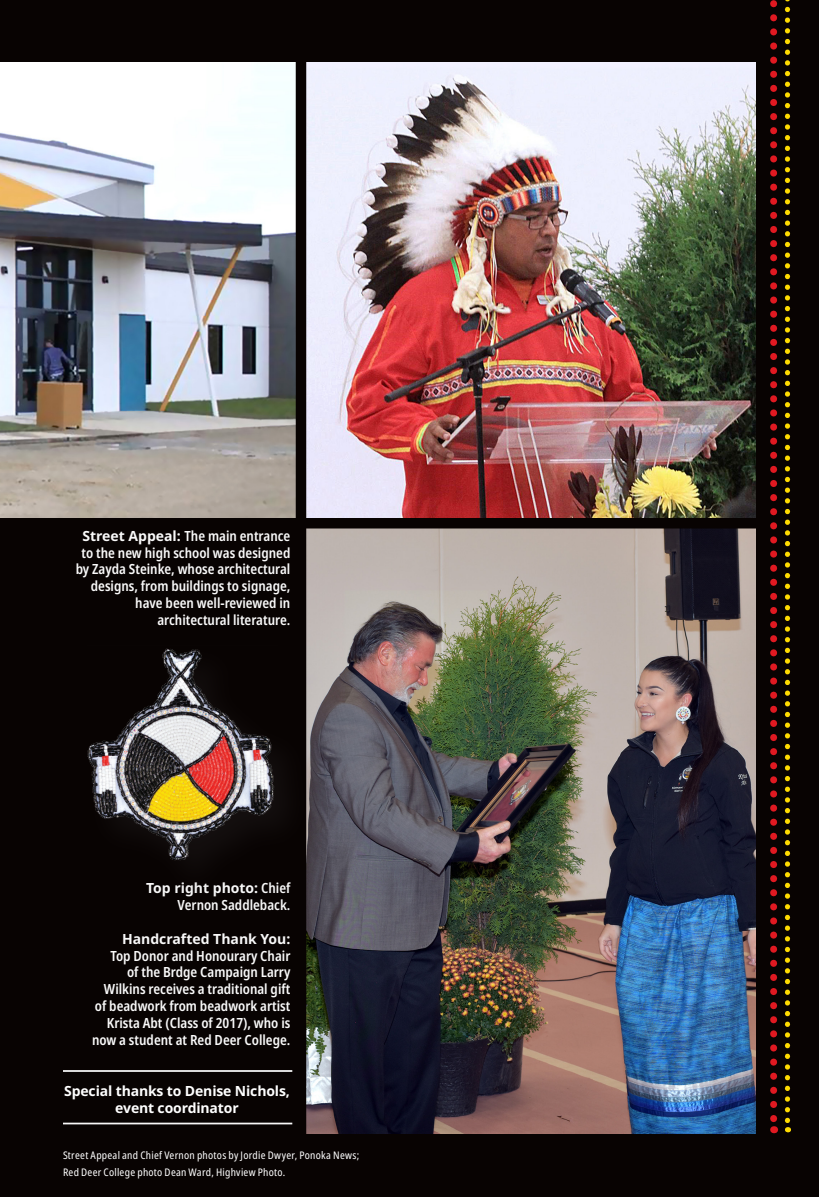
<style>
.page{position:relative;width:819px;height:1197px;background:#080302}
.page>*{position:absolute;margin:0;border:0;box-sizing:border-box;transform-origin:0 0}
.t1{font:600 condensed 14px/16.8px "Noto Sans";color:#fafafa;text-align:right}
.t2{font:700 14px "Noto Sans";letter-spacing:-.01em;color:#fff}
.t3{font:600 condensed 14px/16.8px "Noto Sans";color:#f8f8f8;text-align:right}
.t4{font:condensed 10.5px "Noto Sans";letter-spacing:.025em;color:#fff}
.s1{font-weight:700;font-stretch:normal}
.s2{font-weight:700;font-stretch:normal;color:#f8f8f8}
</style>
<div class="page">
<img style="left:0;top:62px;width:296px;height:456px">
<img style="left:306px;top:528px;width:450px;height:605px">
<img style="left:306px;top:62px;width:450px;height:456px">
<div style="left:296px;top:56px;width:10px;height:1141px;background:#080302"></div>
<div style="left:0;top:898px;width:35px;height:10px;background:#080302"></div>
<div style="left:0;top:518px;width:819px;height:10px;background:#080302"></div>
<svg style="left:770px;top:0;width:7px;height:1133px;background:#5b0b0d"></svg>
<svg style="left:785px;top:0;width:5px;height:1132px;background:#695801"></svg>
<div style="left:81px;top:641px;width:233px;height:259px;background:#231f20;opacity:.44"></div>
<img style="left:87px;top:643px;width:190px;height:226px">
<hr style="left:63px;top:1070px;width:229px;height:2px;background:#f8f8f8">
<hr style="left:63px;top:1123px;width:229px;height:1px;background:#f8f8f8">
<p class="t1" style="left:76px;top:528px;width:216px"><span class="s1">Street Appeal:</span> The main entrance to the new high school was designed by Zayda Steinke, whose architectural designs, from buildings to signage, have been well-reviewed in architectural literature.</p>
<p class="t3" style="left:146px;top:880px;width:146px"><span class="s1">Top right photo:</span> Chief<br>Vernon Saddleback.</p>
<p class="t1" style="left:92px;top:931px;width:200px"><span class="s2">Handcrafted Thank You:<br></span>Top Donor and Honourary Chair<br>of the Brdge Campaign Larry<br>Wilkins receives a traditional gift of beadwork from beadwork artist<br>Krista Abt (Class of 2017), who is now a student at Red Deer College.</p>
<p class="t2" style="left:64px;top:1081px;width:227px">Special thanks to Denise Nichols,</p>
<p class="t2" style="left:115px;top:1098px;width:125px">event coordinator</p>
<p class="t4" style="left:63px;top:1147px;width:298px">Street Appeal and Chief Vernon photos by Jordie Dwyer, Ponoka News;</p>
<p class="t4" style="left:63px;top:1165px;width:224px">Red Deer College photo Dean Ward, Highview Photo.</p>
</div>
